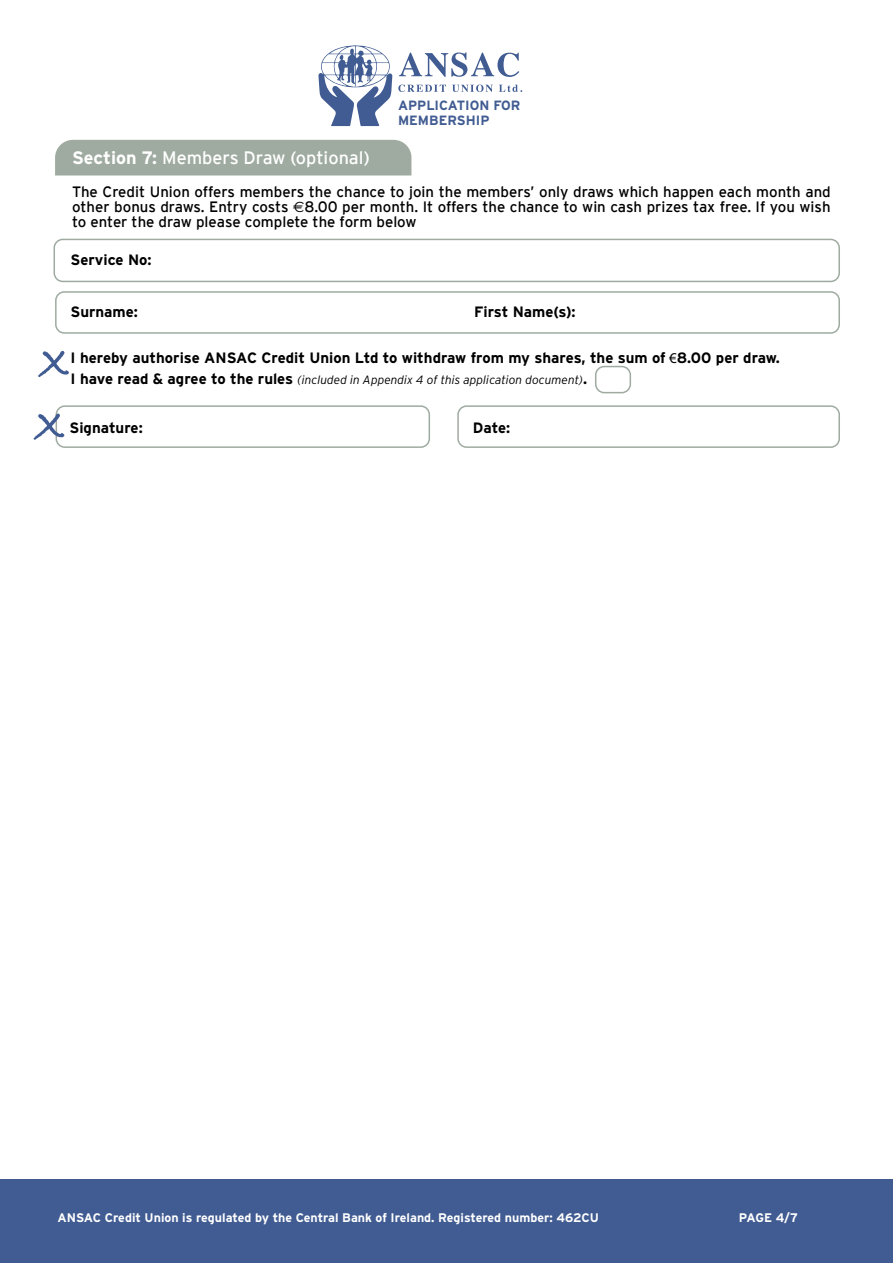
<style>
.page{position:relative;width:893px;height:1263px;background:#fff}
.page>*{position:absolute;margin:0;border:0;box-sizing:border-box;transform-origin:0 0}
.t1{font:18px "Interstate";color:#fff}
.t2{font:15px/15px "Interstate";color:#000;text-align:justify}
.t3{font:700 15px "Interstate";color:#000}
.t4{font:700 13.35px/14.9px "Interstate";color:#415c92}
.t5{font:700 12.45px "Interstate";color:#fff}
.t6{font:italic 300 12px "Interstate";color:#000}
.s1{font-weight:700}
.s2{font-family:"Euro Sans"}
.s3{font-family:"Myriad Pro";font-weight:400}
.s4{font-weight:700;font-style:normal;font-size:15px}
</style>
<div class="page">
<svg style="left:318px;top:45px;width:74px;height:81px"></svg>
<svg style="left:399px;top:52px;width:120px;height:25px"></svg>
<svg style="left:398px;top:85px;width:48px;height:7px"></svg>
<svg style="left:452px;top:85px;width:41px;height:7px"></svg>
<svg style="left:499px;top:85px;width:23px;height:7px"></svg>
<div style="left:0;top:1179px;width:893px;height:84px;background:#415c92"></div>
<div style="left:55px;top:291px;width:785px;height:43px;border:2px solid #9faba1;border-radius:9px"></div>
<div style="left:55px;top:140px;width:356px;height:35px;background:#9faba1"></div>
<div style="left:54px;top:239px;width:786px;height:43px;border:2px solid #9faba1;border-radius:9px"></div>
<div style="left:457px;top:405px;width:383px;height:43px;border:2px solid #9faba1;border-radius:9px"></div>
<div style="left:56px;top:405px;width:374px;height:43px;border:2px solid #9faba1;border-radius:9px"></div>
<svg style="left:34px;top:413px;width:30px;height:27px"></svg>
<div style="left:595px;top:366px;width:36px;height:27px;border:2px solid #9faba1;border-radius:9px"></div>
<svg style="left:38px;top:351px;width:31px;height:26px"></svg>
<p class="t1" style="left:72px;top:147px;width:299px"><span class="s1">Section 7:</span> Members Draw (optional)</p>
<p class="t4" style="left:398px;top:97px;width:124px">APPLICATION FOR<br>MEMBERSHIP</p>
<p class="t2" style="left:72px;top:184px;width:760px">The Credit Union offers members the chance to join the members’ only draws which happen each month and other bonus draws. Entry costs <span class="s2">€</span>8.00 per month. It offers the chance to win cash prizes tax free. If you wish to enter the draw please complete the form below</p>
<p class="t3" style="left:71px;top:251px;width:83px">Service No:</p>
<p class="t3" style="left:71px;top:303px;width:69px">Surname:</p>
<p class="t3" style="left:474px;top:303px;width:103px">First Name(s):</p>
<p class="t3" style="left:71px;top:349px;width:711px">I hereby authorise ANSAC Credit Union Ltd to withdraw from my shares, the sum of <span class="s3">€</span>8.00 per draw.</p>
<p class="t6" style="left:71px;top:373px;width:518px"><span class="s4">I have read &amp; agree to the rules</span> (included in Appendix 4 of this application document)<span class="s4">.</span></p>
<p class="t3" style="left:69px;top:420px;width:75px">Signature:</p>
<p class="t3" style="left:473px;top:420px;width:39px">Date:</p>
<p class="t5" style="left:57px;top:1210px;width:543px">ANSAC Credit Union is regulated by the Central Bank of Ireland. Registered number: 462CU</p>
<p class="t5" style="left:739px;top:1210px;width:61px">PAGE 4/7</p>
</div>
